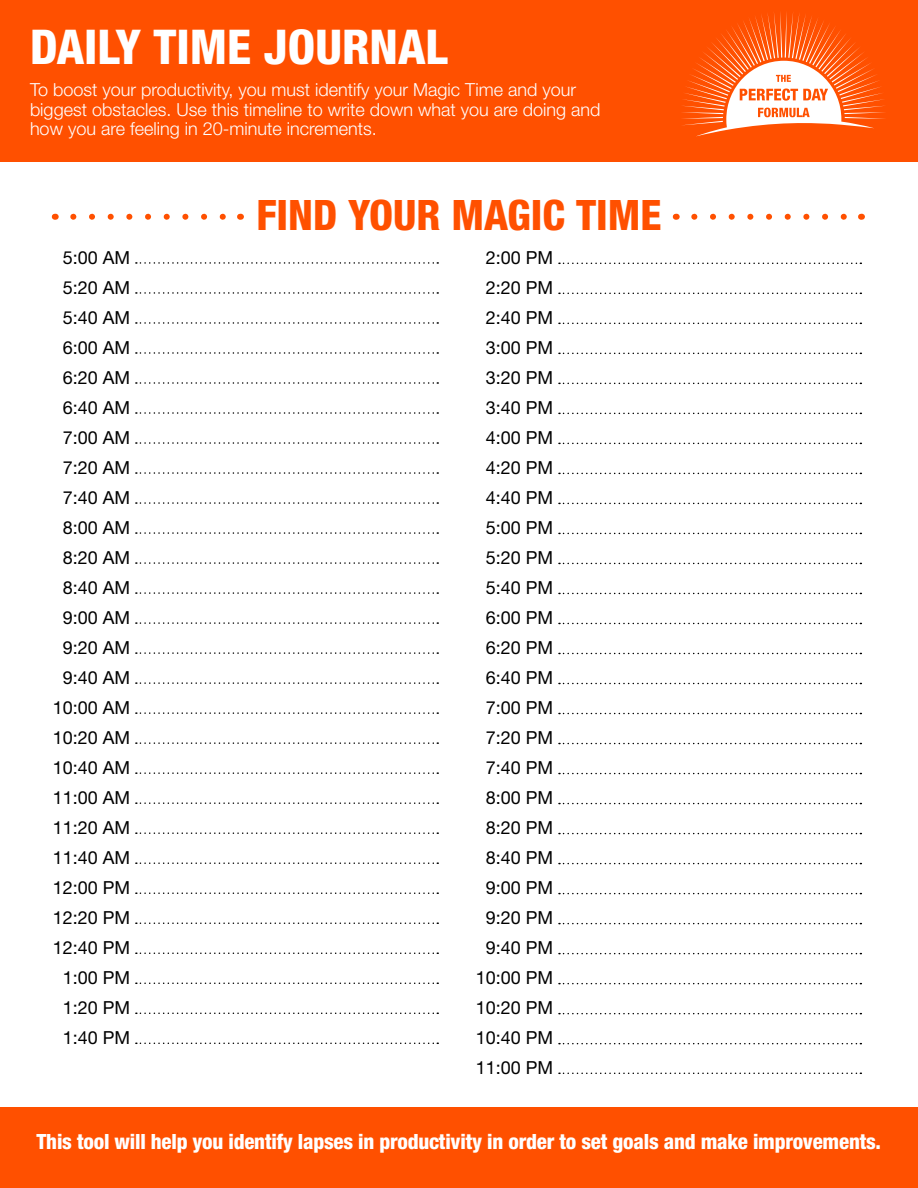
<style>
.page{position:relative;width:918px;height:1188px;background:#fff}
.page>*{position:absolute;margin:0;border:0;box-sizing:border-box;transform-origin:0 0}
.t1{font:800 condensed 48px "Helvetica Neue LT Std";color:#fff}
.t2{font:800 condensed 42px "Helvetica Neue LT Std";color:#ff5000}
.t3{font:800 condensed 21px "Helvetica Neue LT Std";letter-spacing:-.01em;color:#fff}
.t4{font:18px/29.7px "Helvetica Neue LT Std";color:#000}
.t5{font:300 18px/19.5px "Helvetica Neue LT Std";color:#fff}
</style>
<div class="page">
<div style="left:0;top:0;width:918px;height:162px;background:#ff5000"></div>
<div style="left:0;top:1107px;width:918px;height:81px;background:#ff5000"></div>
<svg style="left:682px;top:12px;width:203px;height:124px"></svg>
<svg style="left:136px;top:262px;width:302px;height:2px"></svg>
<svg style="left:559px;top:263px;width:302px;height:1px"></svg>
<svg style="left:136px;top:292px;width:302px;height:2px"></svg>
<svg style="left:559px;top:293px;width:302px;height:1px"></svg>
<svg style="left:136px;top:322px;width:302px;height:2px"></svg>
<svg style="left:559px;top:323px;width:302px;height:1px"></svg>
<svg style="left:136px;top:352px;width:302px;height:2px"></svg>
<svg style="left:559px;top:353px;width:302px;height:1px"></svg>
<svg style="left:136px;top:382px;width:302px;height:2px"></svg>
<svg style="left:559px;top:383px;width:302px;height:1px"></svg>
<svg style="left:136px;top:412px;width:302px;height:2px"></svg>
<svg style="left:559px;top:413px;width:302px;height:1px"></svg>
<svg style="left:136px;top:442px;width:302px;height:2px"></svg>
<svg style="left:559px;top:443px;width:302px;height:1px"></svg>
<svg style="left:136px;top:472px;width:302px;height:2px"></svg>
<svg style="left:559px;top:473px;width:302px;height:1px"></svg>
<svg style="left:136px;top:502px;width:302px;height:2px"></svg>
<svg style="left:559px;top:503px;width:302px;height:1px"></svg>
<svg style="left:136px;top:532px;width:302px;height:2px"></svg>
<svg style="left:559px;top:533px;width:302px;height:1px"></svg>
<svg style="left:136px;top:562px;width:302px;height:2px"></svg>
<svg style="left:559px;top:563px;width:302px;height:1px"></svg>
<svg style="left:136px;top:592px;width:302px;height:2px"></svg>
<svg style="left:559px;top:593px;width:302px;height:1px"></svg>
<svg style="left:136px;top:622px;width:302px;height:2px"></svg>
<svg style="left:559px;top:623px;width:302px;height:1px"></svg>
<svg style="left:136px;top:652px;width:302px;height:2px"></svg>
<svg style="left:559px;top:653px;width:302px;height:1px"></svg>
<svg style="left:136px;top:682px;width:302px;height:2px"></svg>
<svg style="left:559px;top:683px;width:302px;height:1px"></svg>
<svg style="left:136px;top:712px;width:302px;height:2px"></svg>
<svg style="left:559px;top:713px;width:302px;height:1px"></svg>
<svg style="left:136px;top:742px;width:302px;height:2px"></svg>
<svg style="left:559px;top:743px;width:302px;height:1px"></svg>
<svg style="left:136px;top:772px;width:302px;height:2px"></svg>
<svg style="left:559px;top:773px;width:302px;height:1px"></svg>
<svg style="left:136px;top:802px;width:302px;height:2px"></svg>
<svg style="left:559px;top:803px;width:302px;height:1px"></svg>
<svg style="left:136px;top:832px;width:302px;height:2px"></svg>
<svg style="left:559px;top:833px;width:302px;height:1px"></svg>
<svg style="left:136px;top:862px;width:302px;height:2px"></svg>
<svg style="left:559px;top:863px;width:302px;height:1px"></svg>
<svg style="left:136px;top:892px;width:302px;height:2px"></svg>
<svg style="left:559px;top:893px;width:302px;height:1px"></svg>
<svg style="left:136px;top:922px;width:302px;height:2px"></svg>
<svg style="left:559px;top:923px;width:302px;height:1px"></svg>
<svg style="left:136px;top:953px;width:302px;height:1px"></svg>
<svg style="left:559px;top:953px;width:302px;height:1px"></svg>
<svg style="left:136px;top:983px;width:302px;height:1px"></svg>
<svg style="left:559px;top:983px;width:302px;height:1px"></svg>
<svg style="left:136px;top:1013px;width:302px;height:1px"></svg>
<svg style="left:559px;top:1013px;width:302px;height:1px"></svg>
<svg style="left:136px;top:1043px;width:302px;height:1px"></svg>
<svg style="left:559px;top:1043px;width:302px;height:1px"></svg>
<svg style="left:559px;top:1073px;width:302px;height:1px"></svg>
<svg style="left:73px;top:214px;width:153px;height:6px"></svg>
<svg style="left:694px;top:214px;width:153px;height:6px"></svg>
<h1 class="t1" style="left:30px;top:17px;width:419px">DAILY TIME JOURNAL</h1>
<p class="t5" style="left:30px;top:80px;width:572px">To boost your productivity, you must identify your Magic Time and your biggest obstacles. Use this timeline to write down what you are doing and how you are feeling in 20-minute increments.</p>
<h2 class="t2" style="left:256px;top:189px;width:407px">FIND YOUR MAGIC TIME</h2>
<p class="t4" style="left:63px;top:242px;width:69px">5:00 AM</p>
<p class="t4" style="left:486px;top:243px;width:69px">2:00 PM</p>
<p class="t4" style="left:63px;top:272px;width:69px">5:20 AM</p>
<p class="t4" style="left:486px;top:273px;width:69px">2:20 PM</p>
<p class="t4" style="left:63px;top:302px;width:69px">5:40 AM</p>
<p class="t4" style="left:486px;top:303px;width:69px">2:40 PM</p>
<p class="t4" style="left:63px;top:332px;width:69px">6:00 AM</p>
<p class="t4" style="left:486px;top:333px;width:69px">3:00 PM</p>
<p class="t4" style="left:63px;top:362px;width:69px">6:20 AM</p>
<p class="t4" style="left:486px;top:363px;width:69px">3:20 PM</p>
<p class="t4" style="left:63px;top:392px;width:69px">6:40 AM</p>
<p class="t4" style="left:486px;top:393px;width:69px">3:40 PM</p>
<p class="t4" style="left:63px;top:422px;width:69px">7:00 AM</p>
<p class="t4" style="left:486px;top:423px;width:69px">4:00 PM</p>
<p class="t4" style="left:63px;top:452px;width:69px">7:20 AM</p>
<p class="t4" style="left:486px;top:453px;width:69px">4:20 PM</p>
<p class="t4" style="left:63px;top:482px;width:69px">7:40 AM</p>
<p class="t4" style="left:486px;top:483px;width:69px">4:40 PM</p>
<p class="t4" style="left:63px;top:512px;width:69px">8:00 AM</p>
<p class="t4" style="left:486px;top:513px;width:69px">5:00 PM</p>
<p class="t4" style="left:63px;top:542px;width:69px">8:20 AM</p>
<p class="t4" style="left:486px;top:543px;width:69px">5:20 PM</p>
<p class="t4" style="left:63px;top:572px;width:69px">8:40 AM</p>
<p class="t4" style="left:486px;top:573px;width:69px">5:40 PM</p>
<p class="t4" style="left:63px;top:602px;width:69px">9:00 AM</p>
<p class="t4" style="left:486px;top:603px;width:69px">6:00 PM</p>
<p class="t4" style="left:63px;top:632px;width:69px">9:20 AM</p>
<p class="t4" style="left:486px;top:633px;width:69px">6:20 PM</p>
<p class="t4" style="left:63px;top:662px;width:69px">9:40 AM</p>
<p class="t4" style="left:486px;top:663px;width:69px">6:40 PM</p>
<p class="t4" style="left:53px;top:692px;width:79px">10:00 AM</p>
<p class="t4" style="left:486px;top:693px;width:69px">7:00 PM</p>
<p class="t4" style="left:53px;top:722px;width:79px">10:20 AM</p>
<p class="t4" style="left:486px;top:723px;width:69px">7:20 PM</p>
<p class="t4" style="left:53px;top:752px;width:79px">10:40 AM</p>
<p class="t4" style="left:486px;top:753px;width:69px">7:40 PM</p>
<p class="t4" style="left:53px;top:782px;width:79px">11:00 AM</p>
<p class="t4" style="left:486px;top:783px;width:69px">8:00 PM</p>
<p class="t4" style="left:53px;top:812px;width:79px">11:20 AM</p>
<p class="t4" style="left:486px;top:813px;width:69px">8:20 PM</p>
<p class="t4" style="left:53px;top:842px;width:79px">11:40 AM</p>
<p class="t4" style="left:486px;top:843px;width:69px">8:40 PM</p>
<p class="t4" style="left:53px;top:872px;width:79px">12:00 PM</p>
<p class="t4" style="left:486px;top:873px;width:69px">9:00 PM</p>
<p class="t4" style="left:53px;top:903px;width:79px">12:20 PM</p>
<p class="t4" style="left:486px;top:903px;width:69px">9:20 PM</p>
<p class="t4" style="left:53px;top:933px;width:79px">12:40 PM</p>
<p class="t4" style="left:486px;top:933px;width:69px">9:40 PM</p>
<p class="t4" style="left:63px;top:963px;width:69px">1:00 PM</p>
<p class="t4" style="left:476px;top:963px;width:79px">10:00 PM</p>
<p class="t4" style="left:63px;top:993px;width:69px">1:20 PM</p>
<p class="t4" style="left:476px;top:993px;width:79px">10:20 PM</p>
<p class="t4" style="left:63px;top:1023px;width:69px">1:40 PM</p>
<p class="t4" style="left:476px;top:1023px;width:79px">10:40 PM<br>11:00 PM</p>
<p class="t3" style="left:36px;top:1128px;width:846px">This tool will help you identify lapses in productivity in order to set goals and make improvements.</p>
</div>
